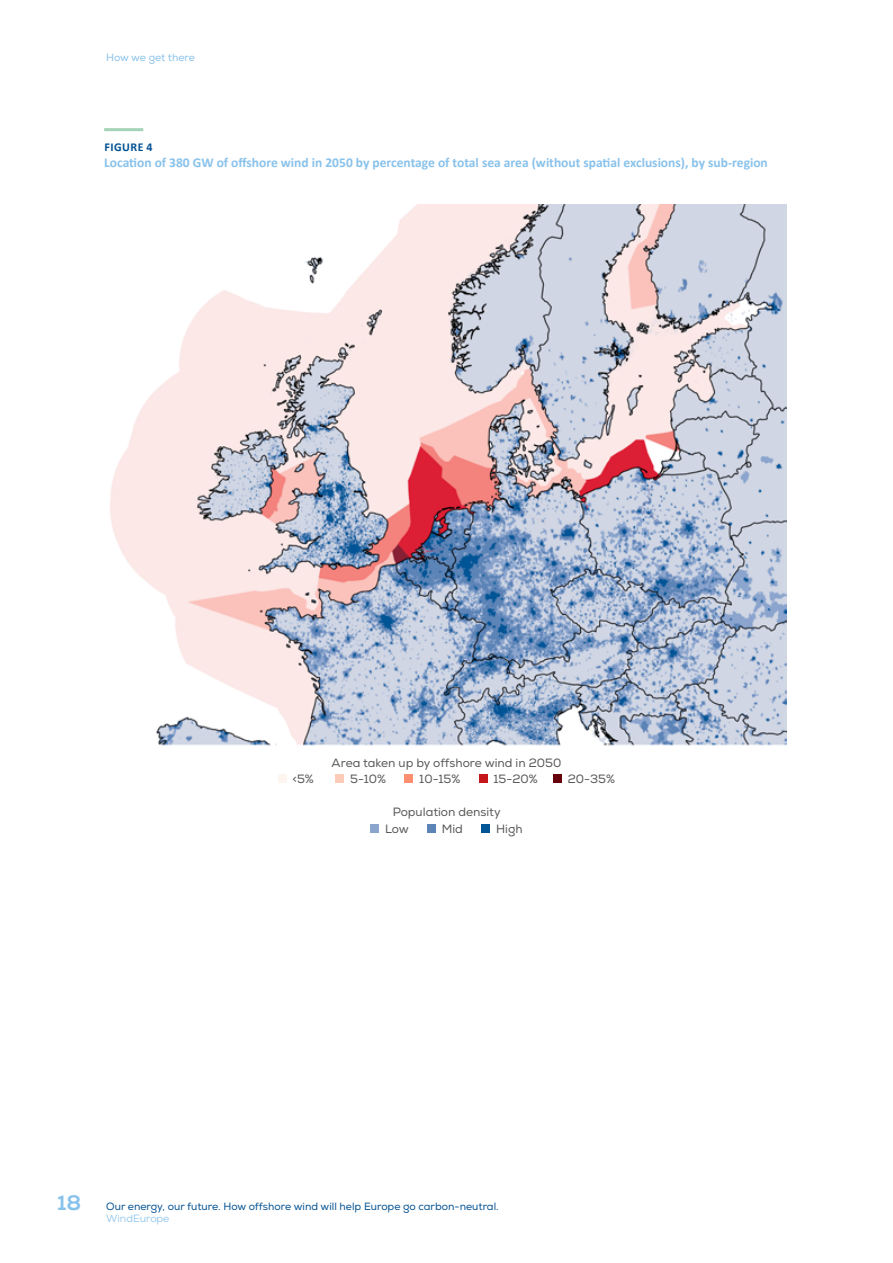
<style>
.page{position:relative;width:893px;height:1263px;background:#fff}
.page>*{position:absolute;margin:0;border:0;box-sizing:border-box;transform-origin:0 0}
.t1{font:700 13.5px "Calibri";color:#89c2eb}
.t2{font:12px/16.5px "Nexa";color:#575756}
.t3{font:700 12px "Calibri";letter-spacing:.04em;color:#005092}
.t4{font:10.5px/12.6px "Nexa";color:#005092}
.t5{font:10.5px "Nexa";letter-spacing:-.005em;color:#89c2eb}
.s1{font-family:"Nexa X Bold";font-size:21px;color:#89c2eb}
.s2{color:#89c2eb}
</style>
<div class="page">
<hr style="left:104px;top:128px;width:39px;height:3px;background:#a5d3b7">
<img style="left:110px;top:205px;width:677px;height:541px">
<div style="left:278px;top:775px;width:8px;height:8px;background:#fff5f0"></div>
<div style="left:335px;top:775px;width:9px;height:8px;background:#fdccb8"></div>
<div style="left:405px;top:775px;width:8px;height:8px;background:#fc8f6f"></div>
<div style="left:479px;top:775px;width:8px;height:8px;background:#c5161b"></div>
<div style="left:553px;top:775px;width:9px;height:8px;background:#67000d"></div>
<div style="left:370px;top:824px;width:9px;height:9px;background:#8ba5ce"></div>
<div style="left:427px;top:824px;width:9px;height:9px;background:#5d84b7"></div>
<div style="left:481px;top:824px;width:9px;height:9px;background:#005596"></div>
<p class="t5" style="left:106px;top:51px;width:90px">How we get there</p>
<p class="t3" style="left:104px;top:139px;width:50px">FIGURE 4</p>
<p class="t1" style="left:104px;top:154px;width:665px">Location of 380 GW of offshore wind in 2050 by percentage of total sea area (without spatial exclusions), by sub-region</p>
<p class="t2" style="left:332px;top:754px;width:231px">Area taken up by offshore wind in 2050</p>
<p class="t2" style="left:293px;top:771px;width:23px">&lt;5%</p>
<p class="t2" style="left:350px;top:771px;width:37px">5-10%</p>
<p class="t2" style="left:419px;top:771px;width:43px">10-15%</p>
<p class="t2" style="left:493px;top:771px;width:46px">15-20%</p>
<p class="t2" style="left:568px;top:771px;width:49px">20-35%</p>
<p class="t2" style="left:385px;top:804px;width:117px;text-indent:8px">Population density<br>Low</p>
<p class="t2" style="left:442px;top:820px;width:23px">Mid</p>
<p class="t2" style="left:496px;top:820px;width:28px">High</p>
<p class="t4" style="left:106px;top:1200px;width:394px;text-indent:-49px"><span class="s1">18</span> Our energy, our future. How offshore wind will help Europe go carbon-neutral.<br><span class="s2">WindEurope</span></p>
</div>
